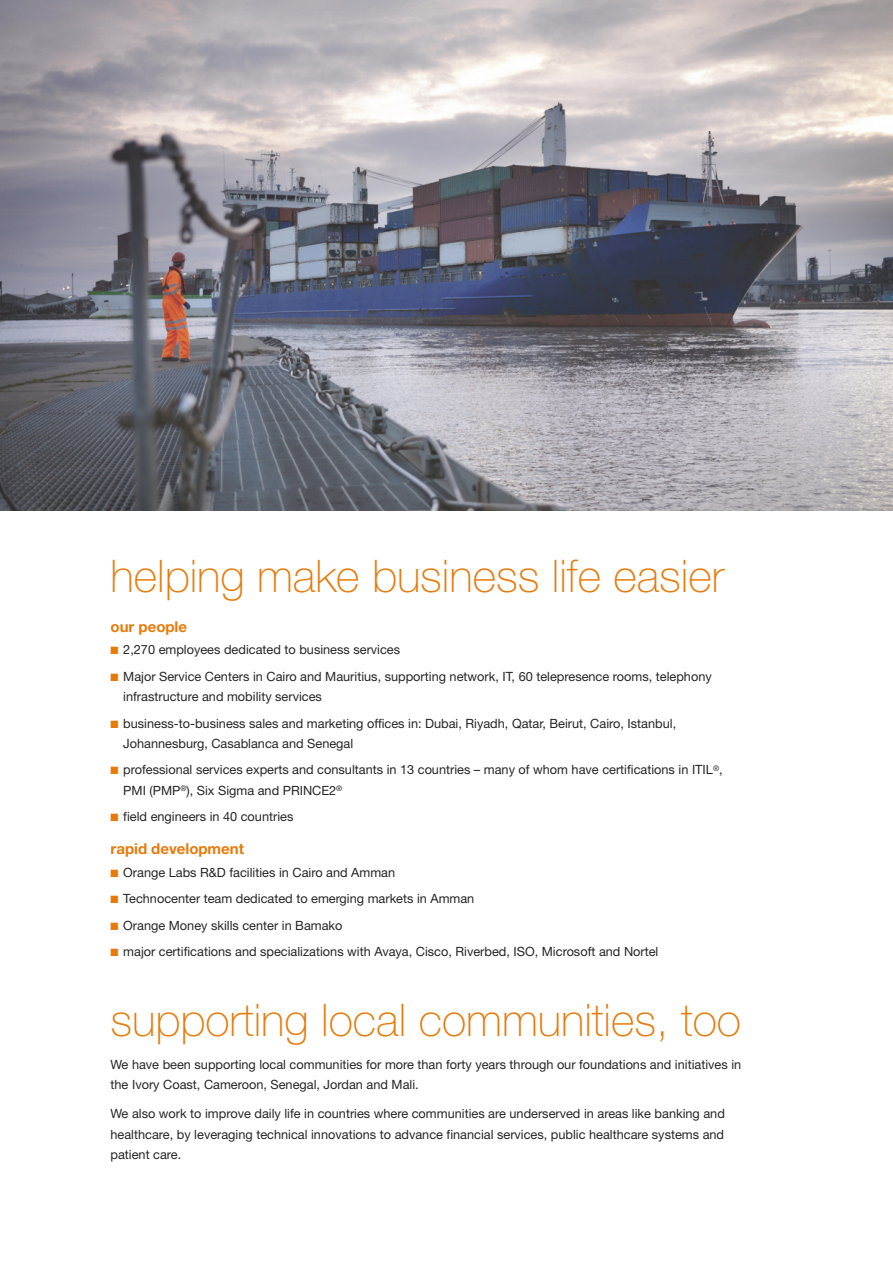
<style>
.page{position:relative;width:893px;height:1263px;background:#fff}
.page>*{position:absolute;margin:0;border:0;box-sizing:border-box;transform-origin:0 0}
.t1{font:100 45px "Helvetica Neue LT";color:#e87a0a}
.t2{font:700 15px "Helvetica Neue LT";color:#e87a0a}
.t3{font:12.75px/20.2px "Helvetica Neue LT";color:#272627}
.s1{color:#e87a0a}
</style>
<div class="page">
<img style="left:0;top:0;width:893px;height:510px">
<h1 class="t1" style="left:111px;top:560px;width:615px">helping make business life easier</h1>
<p class="t2" style="left:111px;top:621px;width:78px">our people</p>
<p class="t3" style="left:111px;top:641px;width:291px"><span class="s1">■</span> 2,270 employees dedicated to business services</p>
<p class="t3" style="left:123px;top:667px;width:590px;text-indent:-13px"><span class="s1">■</span> Major Service Centers in Cairo and Mauritius, supporting network, IT, 60 telepresence rooms, telephony infrastructure and mobility services</p>
<p class="t3" style="left:123px;top:714px;width:554px;text-indent:-13px"><span class="s1">■</span> business-to-business sales and marketing offices in: Dubai, Riyadh, Qatar, Beirut, Cairo, Istanbul,<br>Johannesburg, Casablanca and Senegal</p>
<p class="t3" style="left:123px;top:761px;width:601px;text-indent:-13px"><span class="s1">■</span> professional services experts and consultants in 13 countries – many of whom have certifications in ITIL<sup>®</sup>,<br>PMI (PMP<sup>®</sup>), Six Sigma and PRINCE2<sup>®</sup></p>
<p class="t3" style="left:111px;top:808px;width:184px"><span class="s1">■</span> field engineers in 40 countries</p>
<p class="t2" style="left:111px;top:843px;width:135px">rapid development</p>
<p class="t3" style="left:111px;top:863px;width:286px"><span class="s1">■</span> Orange Labs R&amp;D facilities in Cairo and Amman</p>
<p class="t3" style="left:111px;top:890px;width:365px"><span class="s1">■</span> Technocenter team dedicated to emerging markets in Amman</p>
<p class="t3" style="left:111px;top:916px;width:233px"><span class="s1">■</span> Orange Money skills center in Bamako</p>
<p class="t3" style="left:111px;top:943px;width:549px"><span class="s1">■</span> major certifications and specializations with Avaya, Cisco, Riverbed, ISO, Microsoft and Nortel</p>
<h1 class="t1" style="left:111px;top:1004px;width:632px">supporting local communities, too</h1>
<p class="t3" style="left:111px;top:1056px;width:632px">We have been supporting local communities for more than forty years through our foundations and initiatives in the Ivory Coast, Cameroon, Senegal, Jordan and Mali.</p>
<p class="t3" style="left:111px;top:1105px;width:616px;text-align:justify">We also work to improve daily life in countries where communities are underserved in areas like banking and healthcare, by leveraging technical innovations to advance financial services, public healthcare systems and patient care.</p>
</div>
